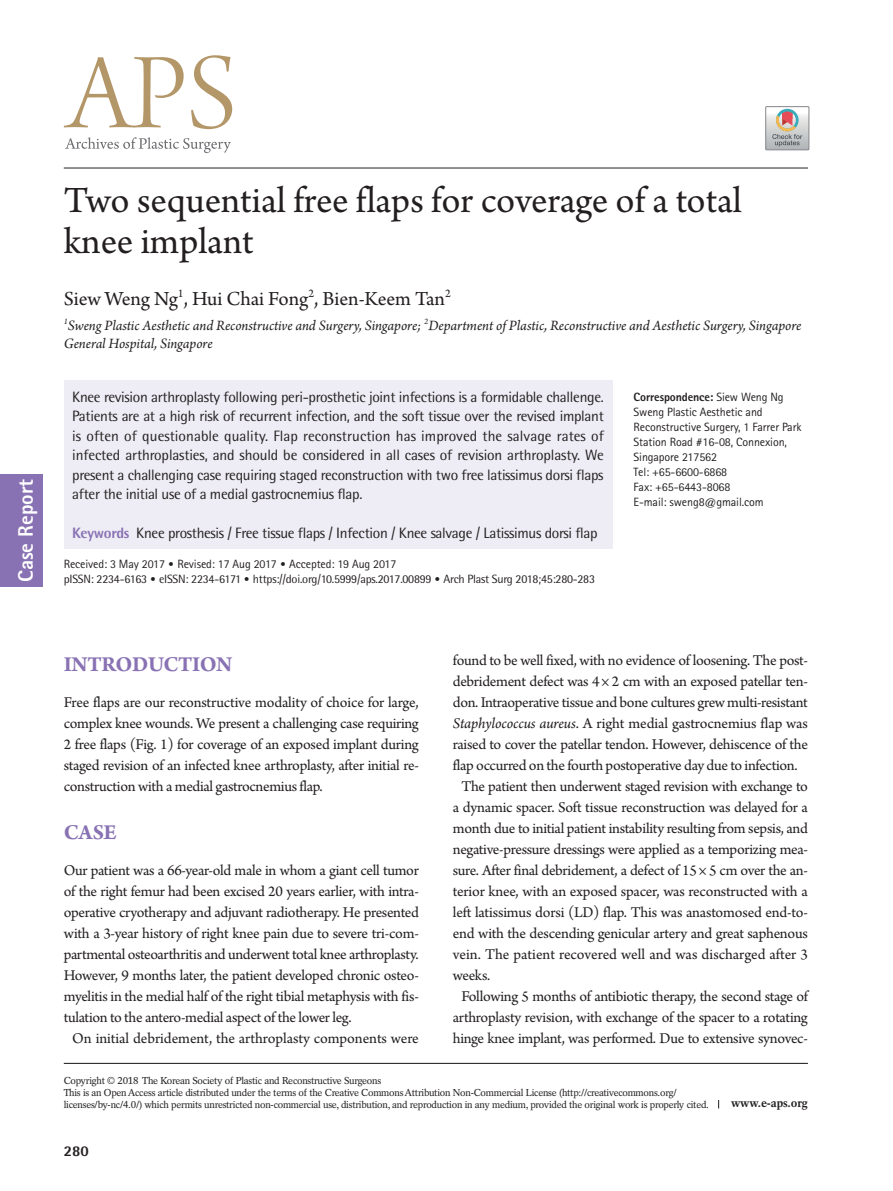
<style>
.page{position:relative;width:893px;height:1191px;background:#fff}
.page>*{position:absolute;margin:0;border:0;box-sizing:border-box;transform-origin:0 0}
.제목{font:39px/41px "Arno Pro";letter-spacing:-.005em;color:#231f20}
.대제목{font:700 22.5px "Arno Pro";letter-spacing:-.02em;color:#8972b3}
.저자{font:21px "Arno Pro";letter-spacing:-.005em;color:#231f20}
.논문분류{font:800 21px "Rotis Sans Serif Std";color:#fff}
.본문{font:15.75px/21px "Arno Pro";letter-spacing:-.02em;color:#231f20;text-align:justify}
.본문_0{font:15.75px/21px "Arno Pro";letter-spacing:-.02em;color:#231f20;text-align:justify}
.초록{font:15px/19.5px "Rotis Semi Sans Std";letter-spacing:-.02em;color:#231f20;text-align:justify}
.소속{font:italic 15px/18px "Arno Pro";letter-spacing:-.005em;color:#231f20}
.t1{font:800 15px "Rotis Semi Sans Std";color:#231f20}
.교신저자{font:12px/15px "Rotis Sans Serif Std";letter-spacing:-.01em;color:#231f20}
.t2{font:12px "Rotis Semi Sans Std";letter-spacing:-.02em;color:#231f20}
.교신저자-2{font:800 12px "Rotis Sans Serif Std";letter-spacing:-.01em;color:#231f20}
.t3{font:700 12px "Rotation LT Std";letter-spacing:-.01em;color:#231f20}
.t4{font:10.05px/12px "Rotation LT Std";letter-spacing:-.025em;color:#231f20}
.s1{font-weight:800;color:#8972b3}
.s2{font-weight:400}
.s3{font-family:"DIN Pro";font-weight:300}
.s4{font-style:italic}
</style>
<div class="page">
<hr style="left:64px;top:1062px;width:744px;height:2px;background:#231f20">
<hr style="left:64px;top:168px;width:744px;height:1px;background:#231f20">
<svg style="left:64px;top:55px;width:168px;height:74px"></svg>
<svg style="left:65px;top:137px;width:166px;height:16px"></svg>
<div style="left:0;top:474px;width:43px;height:113px;background:#8972b3"></div>
<div style="left:64px;top:380px;width:548px;height:169px;background:#eeedf5"></div>
<div style="left:765px;top:106px;width:44px;height:44px;border:1px solid #85868a"></div>
<svg style="left:766px;top:107px;width:43px;height:43px"></svg>
<p class="논문분류" style="left:12px;top:582px;width:105px;rotate:-90deg">Case Report</p>
<p class="제목" style="left:64px;top:182px;width:680px">Two sequential free flaps for coverage of a total knee implant</p>
<p class="저자" style="left:64px;top:287px;width:389px">Siew Weng Ng<sup>1</sup>, Hui Chai Fong<sup>2</sup>, Bien-Keem Tan<sup>2</sup></p>
<p class="소속" style="left:64px;top:317px;width:739px"><sup>1</sup>Sweng Plastic Aesthetic and Reconstructive and Surgery, Singapore; <sup>2</sup>Department of Plastic, Reconstructive and Aesthetic Surgery, Singapore<br>General Hospital, Singapore</p>
<p class="초록" style="left:72px;top:387px;width:533px">Knee revision arthroplasty following peri-prosthetic joint infections is a formidable challenge.<br>Patients are at a high risk of recurrent infection, and the soft tissue over the revised implant is often of questionable quality. Flap reconstruction has improved the salvage rates of infected arthroplasties, and should be considered in all cases of revision arthroplasty. We present a challenging case requiring staged reconstruction with two free latissimus dorsi flaps after the initial use of a medial gastrocnemius flap.</p>
<p class="초록" style="left:72px;top:523px;width:527px"><span class="s1">Keywords</span> Knee prosthesis / Free tissue flaps / Infection / Knee salvage / Latissimus dorsi flap</p>
<p class="교신저자-2" style="left:634px;top:389px;width:152px">Correspondence: <span class="s2">Siew Weng Ng</span></p>
<p class="교신저자" style="left:634px;top:404px;width:169px">Sweng Plastic Aesthetic and<br>Reconstructive Surgery, 1 Farrer Park<br>Station Road #16-08, Connexion,<br>Singapore 217562</p>
<p class="교신저자" style="left:634px;top:464px;width:95px">Tel: +65-6600-6868</p>
<p class="교신저자" style="left:634px;top:479px;width:98px">Fax: +65-6443-8068</p>
<p class="교신저자" style="left:634px;top:494px;width:132px">E-mail: sweng8@gmail.com</p>
<p class="교신저자" style="left:64px;top:556px;width:334px">Received: 3 May 2017 <span class="s3">•</span> Revised: 17 Aug 2017 <span class="s3">•</span> Accepted: 19 Aug 2017</p>
<p class="t2" style="left:64px;top:572px;width:533px">pISSN: 2234-6163 <span class="s3">•</span> eISSN: 2234-6171 <span class="s3">•</span> https://doi.org/10.5999/aps.2017.00899 <span class="s3">•</span> Arch Plast Surg 2018;45:280-283</p>
<p class="대제목" style="left:64px;top:651px;width:170px">INTRODUCTION</p>
<p class="본문_0" style="left:64px;top:693px;width:357px">Free flaps are our reconstructive modality of choice for large, complex knee wounds. We present a challenging case requiring 2 free flaps (Fig. 1) for coverage of an exposed implant during staged revision of an infected knee arthroplasty, after initial re&shy;construction with a medial gastrocnemius flap.</p>
<p class="대제목" style="left:64px;top:819px;width:54px">CASE</p>
<p class="본문_0" style="left:64px;top:861px;width:357px">Our patient was a 66-year-old male in whom a giant cell tumor of the right femur had been excised 20 years earlier, with intra&shy;operative cryotherapy and adjuvant radiotherapy. He presented with a 3-year history of right knee pain due to severe tri-com&shy;partmental osteoarthritis and underwent total knee arthroplasty.<br>However, 9 months later, the patient developed chronic osteo&shy;myelitis in the medial half of the right tibial metaphysis with fis&shy;tulation to the antero-medial aspect of the lower leg.</p>
<p class="본문" style="left:72px;top:1029px;width:348px">On initial debridement, the arthroplasty components were</p>
<p class="본문" style="left:453px;top:651px;width:357px">found to be well fixed, with no evidence of loosening. The post&shy;debridement defect was 4 × 2 cm with an exposed patellar ten&shy;don. Intraoperative tissue and bone cultures grew multi-resistant <span class="s4">Staphylococcus aureus</span>. A right medial gastrocnemius flap was raised to cover the patellar tendon. However, dehiscence of the flap occurred on the fourth postoperative day due to infection.</p>
<p class="본문" style="left:453px;top:777px;width:357px;text-indent:9px">The patient then underwent staged revision with exchange to a dynamic spacer. Soft tissue reconstruction was delayed for a month due to initial patient instability resulting from sepsis, and negative-pressure dressings were applied as a temporizing mea&shy;sure. After final debridement, a defect of 15 × 5 cm over the an&shy;terior knee, with an exposed spacer, was reconstructed with a left latissimus dorsi (LD) flap. This was anastomosed end-to&shy;end with the descending genicular artery and great saphenous vein. The patient recovered well and was discharged after 3 weeks.</p>
<p class="본문" style="left:453px;top:987px;width:357px;text-align:center">Following 5 months of antibiotic therapy, the second stage of arthroplasty revision, with exchange of the spacer to a rotating hinge knee implant, was performed. Due to extensive synovec-</p>
<p class="t4" style="left:64px;top:1074px;width:319px">Copyright © 2018 The Korean Society of Plastic and Reconstructive Surgeons</p>
<p class="t4" style="left:64px;top:1086px;width:647px">This is an Open Access article distributed under the terms of the Creative Commons Attribution Non-Commercial License (http://creativecommons.org/ licenses/by-nc/4.0/) which permits unrestricted non-commercial use, distribution, and reproduction in any medium, provided the original work is properly cited.</p>
<p class="t1" style="left:64px;top:1141px;width:27px">280</p>
<p class="t3" style="left:731px;top:1096px;width:78px">www.e-aps.org</p>
</div>
